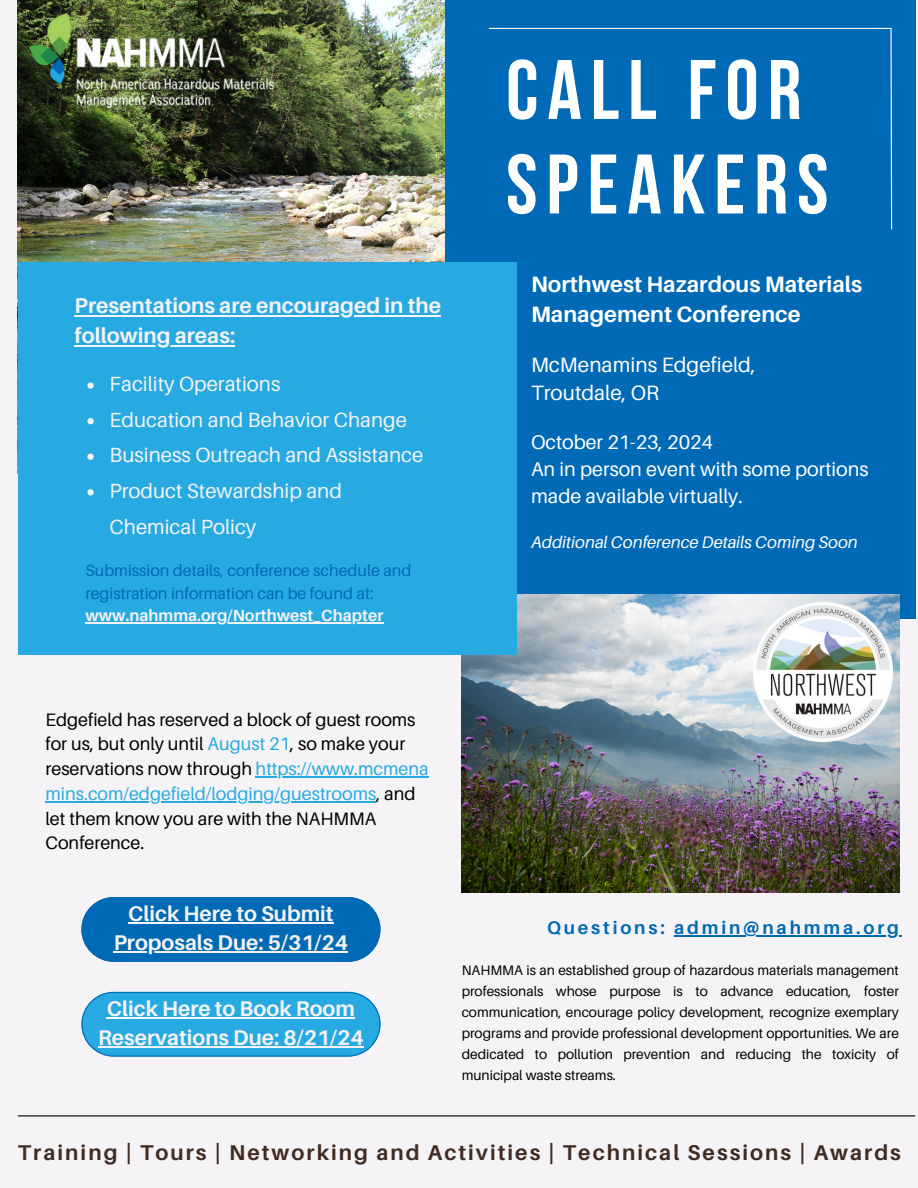
<style>
.page{position:relative;width:918px;height:1188px;background:#f5f3f5}
.page>*{position:absolute;margin:0;border:0;box-sizing:border-box;transform-origin:0 0}
.t1{font:700 84.15px/94.5px "Bebas Neue";letter-spacing:.105em;color:#fff}
.t2{font:700 22.2px/30.3px "Aileron";color:#fff}
.t3{font:700 21.45px "Aileron";letter-spacing:.095em;color:#412c23}
.t4{font:700 21.45px "Aileron";color:#f5f3f5}
.t5{font:700 21.3px/29.2px "Aileron";color:#f5f3f5;text-align:center}
.t6{font:20.7px/28.2px "Aileron";color:#fff}
.t7{font:20.55px/35.5px "Aileron";color:#f5f3f5}
.t8{font:19.8px/27px "Aileron";color:#fff}
.t9{font:700 18.3px "Aileron";letter-spacing:.155em;color:#006ab6}
.t10{font:18px/24.8px "Aileron";color:#000}
.t11{font:italic 16.8px "Aileron";color:#fff}
.t12{font:16.05px/22.5px "Aileron";color:#006ab6}
.t13{font:700 16.05px "Aileron";color:#f5f3f5}
.t14{font:13.8px/21px "Aileron";color:#000;text-align:justify}
.s1{color:#27aae1}
</style>
<div class="page">
<img style="left:18px;top:0;width:427px;height:263px">
<div style="left:445px;top:0;width:470px;height:618px;background:#006ab6"></div>
<img style="left:462px;top:594px;width:437px;height:298px">
<div style="left:18px;top:263px;width:499px;height:392px;background:#27aae1"></div>
<hr style="left:18px;top:1115px;width:897px;height:1px;background:#000">
<img style="left:30px;top:13px;width:247px;height:96px">
<hr style="left:256px;top:776px;width:173px;height:1px;background:#27aae1">
<hr style="left:46px;top:801px;width:330px;height:1px;background:#27aae1">
<svg style="left:81px;top:897px;width:299px;height:65px;background:#1173ba"></svg>
<hr style="left:128px;top:922px;width:206px;height:1px;background:#f5f3f5">
<hr style="left:114px;top:952px;width:234px;height:1px;background:#f5f3f5">
<hr style="left:489px;top:28px;width:403px;height:1px;background:#fff">
<svg style="left:890px;top:27px;width:3px;height:203px"></svg>
<img style="left:754px;top:603px;width:138px;height:138px">
<hr style="left:85px;top:622px;width:299px;height:1px;background:#f5f3f5">
<svg style="left:87px;top:382px;width:7px;height:7px"></svg>
<svg style="left:87px;top:418px;width:7px;height:6px"></svg>
<svg style="left:87px;top:454px;width:7px;height:6px"></svg>
<svg style="left:87px;top:489px;width:7px;height:7px"></svg>
<hr style="left:75px;top:315px;width:366px;height:2px;background:#f5f3f5">
<hr style="left:75px;top:345px;width:160px;height:2px;background:#f5f3f5">
<hr style="left:674px;top:935px;width:228px;height:1px;background:#006ab6">
<svg style="left:81px;top:992px;width:299px;height:65px;background:#35ade0"></svg>
<hr style="left:107px;top:1017px;width:248px;height:1px;background:#f5f3f5">
<hr style="left:98px;top:1046px;width:266px;height:1px;background:#f5f3f5">
<h2 class="t4" style="left:75px;top:292px;width:368px">Presentations are encouraged in the</h2>
<h4 class="t4" style="left:75px;top:322px;width:162px">following areas:</h4>
<p class="t7" style="left:110px;top:366px;width:172px">Facility Operations</p>
<p class="t7" style="left:110px;top:402px;width:299px">Education and Behavior Change</p>
<h5 class="t7" style="left:110px;top:437px;width:315px">Business Outreach and Assistance</h5>
<h2 class="t7" style="left:110px;top:473px;width:234px">Product Stewardship and<br>Chemical Policy</h2>
<p class="t12" style="left:85px;top:559px;width:327px">Submission details, conference schedule and registration information can be found at:</p>
<p class="t13" style="left:85px;top:605px;width:300px">www.nahmma.org/Northwest_Chapter</p>
<p class="t1" style="left:506px;top:51px;width:324px">CALL FOR<br>SPEAKERS</p>
<h6 class="t2" style="left:531px;top:268px;width:333px">Northwest Hazardous Materials<br>Management Conference</h6>
<h3 class="t6" style="left:531px;top:350px;width:226px">McMenamins Edgefield,<br>Troutdale, OR</h3>
<h3 class="t8" style="left:531px;top:428px;width:339px">October 21-23, 2024<br>An in person event with some portions made available virtually.</h3>
<p class="t11" style="left:531px;top:532px;width:328px">Additional Conference Details Coming Soon</p>
<h2 class="t10" style="left:46px;top:707px;width:385px">Edgefield has reserved a block of guest rooms for us, but only until <span class="s1">August 21</span>, so make your reservations now through <span class="s1">https://www.mcmena</span></h2>
<h5 class="t10" style="left:46px;top:781px;width:372px"><span class="s1">mins.com/edgefield/lodging/guestrooms</span>, and let them know you are with the NAHMMA<br>Conference.</h5>
<h6 class="t5" style="left:128px;top:899px;width:207px">Click Here to Submit</h6>
<h2 class="t5" style="left:114px;top:928px;width:236px">Proposals Due: 5/31/24</h2>
<h3 class="t5" style="left:98px;top:993px;width:267px">Click Here to Book Room<br>Reservations Due: 8/21/24</h3>
<h3 class="t9" style="left:547px;top:916px;width:353px">Questions: admin@nahmma.org</h3>
<h2 class="t14" style="left:462px;top:959px;width:439px">NAHMMA is an established group of hazardous materials management professionals whose purpose is to advance education, foster communication, encourage policy development, recognize exemplary programs and provide professional development opportunities. We are dedicated to pollution prevention and reducing the toxicity of municipal waste streams.</h2>
<p class="t3" style="left:18px;top:1140px;width:884px">Training | Tours | Networking and Activities | Technical Sessions | Awards</p>
</div>
